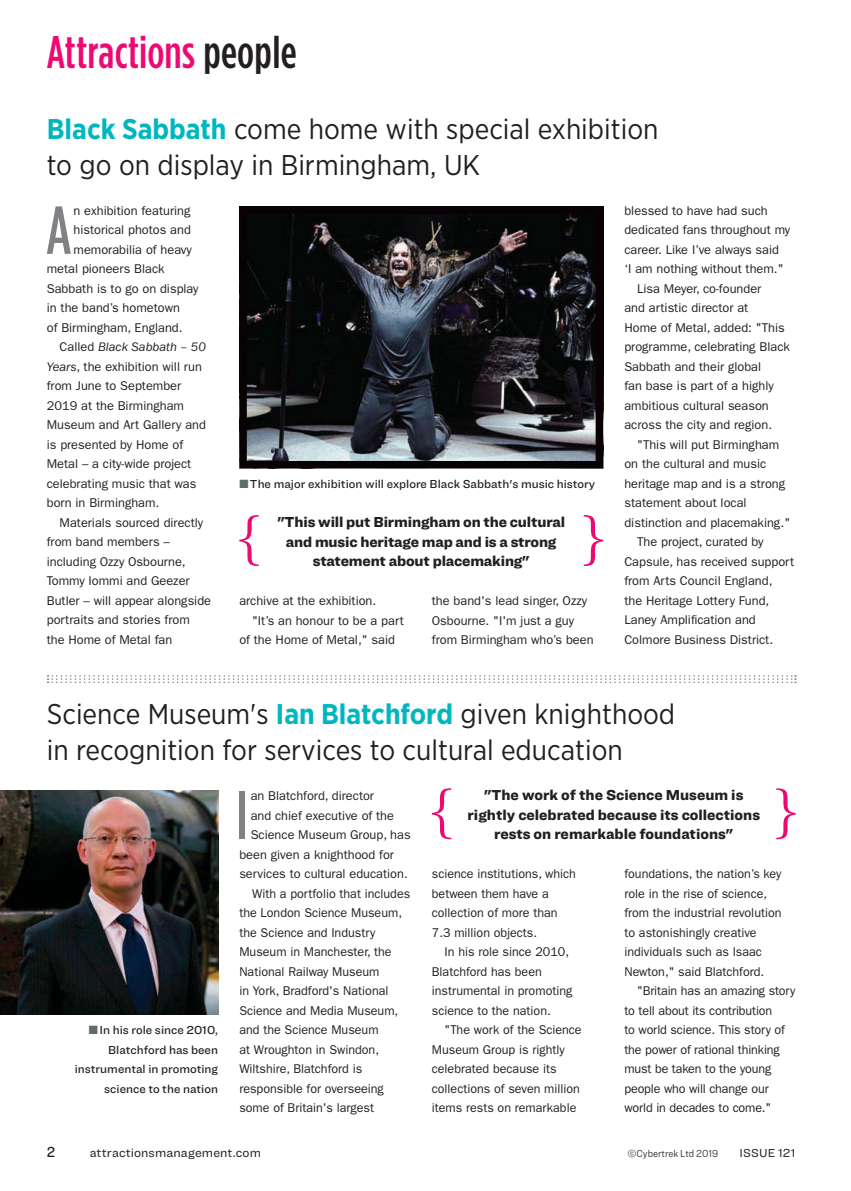
<style>
.page{position:relative;width:851px;height:1191px;background:#fff}
.page>*{position:absolute;margin:0;border:0;box-sizing:border-box;transform-origin:0 0}
.t1{font:71.25px "Knockout HTF28 Junior Featherwt";color:#808285}
.t2{font:500 condensed 45.6px "Gotham HTF";letter-spacing:.005em;color:#ed0972}
.t3{font:28.5px/36px "Gotham Narrow";color:#231f20}
.t4{font:900 15px/19.5px "Ringside";letter-spacing:-.01em;color:#231f20;text-align:center}
.t5{font:500 15px "Ringside Narrow";color:#231f20}
.t6{font:12.75px/19.5px "Franklin Gothic LT";color:#231f20}
.t7{font:12.75px "Ringside";letter-spacing:.01em;color:#231f20}
.t8{font:italic 12.75px "Franklin Gothic LT";color:#231f20}
.t9{font:500 12px/19.5px "Ringside";color:#231f20;text-align:right}
.t10{font:12px "Ringside";letter-spacing:.015em;color:#231f20}
.t11{font:300 10.5px "Ringside Narrow";color:#231f20}
.s1{color:#231f20}
.s2{font-weight:700;color:#00b7bf}
.s3{font-style:normal}
.s4{font-style:italic}
</style>
<div class="page">
<img style="left:248px;top:215px;width:346px;height:244px">
<div style="left:239px;top:206px;width:364px;height:262px;border:8px solid #090204"></div>
<svg style="left:432px;top:788px;width:19px;height:51px"></svg>
<svg style="left:776px;top:788px;width:19px;height:51px"></svg>
<svg style="left:48px;top:675px;width:747px;height:8px"></svg>
<img style="left:0;top:790px;width:218px;height:224px">
<svg style="left:239px;top:515px;width:20px;height:51px"></svg>
<svg style="left:583px;top:515px;width:20px;height:51px"></svg>
<h2 class="t2" style="left:47px;top:36px;width:251px">Attractions <span class="s1">people</span></h2>
<h3 class="t3" style="left:47px;top:113px;width:613px"><span class="s2">Black Sabbath</span> come home with special exhibition to go on display in Birmingham, UK</h3>
<h1 class="t1" style="left:46px;top:206px;width:27px">A</h1>
<p class="t6" style="left:74px;top:202px;width:118px">n exhibition featuring</p>
<p class="t6" style="left:74px;top:222px;width:119px">historical photos and</p>
<p class="t6" style="left:74px;top:241px;width:120px">memorabilia of heavy</p>
<p class="t6" style="left:47px;top:261px;width:119px">metal pioneers Black</p>
<p class="t6" style="left:47px;top:280px;width:153px">Sabbath is to go on display</p>
<p class="t6" style="left:47px;top:300px;width:135px">in the band’s hometown</p>
<p class="t6" style="left:47px;top:319px;width:137px">of Birmingham, England.</p>
<p class="t8" style="left:60px;top:339px;width:148px"><span class="s3">Called</span> Black Sabbath – 50</p>
<p class="t6" style="left:47px;top:358px;width:157px"><span class="s4">Years</span>, the exhibition will run</p>
<p class="t6" style="left:47px;top:378px;width:136px">from June to September</p>
<p class="t6" style="left:47px;top:397px;width:139px">2019 at the Birmingham</p>
<p class="t6" style="left:47px;top:417px;width:161px">Museum and Art Gallery and</p>
<p class="t6" style="left:47px;top:436px;width:138px">is presented by Home of</p>
<p class="t6" style="left:47px;top:456px;width:146px">Metal – a city-wide project</p>
<p class="t6" style="left:47px;top:475px;width:151px">celebrating music that was</p>
<p class="t6" style="left:47px;top:495px;width:114px">born in Birmingham.</p>
<p class="t6" style="left:60px;top:514px;width:145px">Materials sourced directly</p>
<p class="t6" style="left:47px;top:533px;width:125px">from band members –</p>
<p class="t6" style="left:47px;top:553px;width:140px">including Ozzy Osbourne,</p>
<p class="t6" style="left:47px;top:572px;width:144px">Tommy Iommi and Geezer</p>
<p class="t6" style="left:47px;top:592px;width:166px">Butler – will appear alongside</p>
<p class="t6" style="left:47px;top:611px;width:144px">portraits and stories from</p>
<p class="t6" style="left:47px;top:631px;width:127px">the Home of Metal fan</p>
<p class="t9" style="left:250px;top:475px;width:347px">The major exhibition will explore Black Sabbath's music history</p>
<p class="t4" style="left:277px;top:514px;width:289px">"This will put Birmingham on the cultural and music heritage map and is a strong statement about placemaking"</p>
<p class="t6" style="left:239px;top:592px;width:138px">archive at the exhibition.</p>
<p class="t6" style="left:252px;top:612px;width:153px">"It’s an honour to be a part</p>
<p class="t6" style="left:239px;top:631px;width:157px">of the Home of Metal," said</p>
<p class="t6" style="left:432px;top:592px;width:163px">the band's lead singer, Ozzy<br>Osbourne. "I'm just a guy from Birmingham who’s been</p>
<p class="t6" style="left:624px;top:202px;width:145px">blessed to have had such</p>
<p class="t6" style="left:624px;top:222px;width:167px">dedicated fans throughout my</p>
<p class="t6" style="left:624px;top:241px;width:156px">career. Like I’ve always said</p>
<p class="t6" style="left:624px;top:261px;width:161px">‘I am nothing without them."</p>
<p class="t6" style="left:637px;top:280px;width:126px">Lisa Meyer, co-founder</p>
<p class="t6" style="left:624px;top:300px;width:125px">and artistic director at</p>
<p class="t6" style="left:624px;top:319px;width:162px">Home of Metal, added: "This</p>
<p class="t6" style="left:624px;top:339px;width:167px">programme, celebrating Black</p>
<p class="t6" style="left:624px;top:358px;width:138px">Sabbath and their global</p>
<p class="t6" style="left:624px;top:378px;width:151px">fan base is part of a highly</p>
<p class="t6" style="left:624px;top:397px;width:146px">ambitious cultural season</p>
<p class="t6" style="left:624px;top:417px;width:149px">across the city and region.</p>
<p class="t6" style="left:637px;top:436px;width:143px">"This will put Birmingham</p>
<p class="t6" style="left:624px;top:456px;width:143px">on the cultural and music</p>
<p class="t6" style="left:624px;top:475px;width:162px">heritage map and is a strong</p>
<p class="t6" style="left:624px;top:495px;width:124px">statement about local</p>
<p class="t6" style="left:624px;top:514px;width:167px">distinction and placemaking."</p>
<p class="t6" style="left:637px;top:533px;width:128px">The project, curated by</p>
<p class="t6" style="left:624px;top:553px;width:171px">Capsule, has received support</p>
<p class="t6" style="left:624px;top:572px;width:150px">from Arts Council England,</p>
<p class="t6" style="left:624px;top:592px;width:146px">the Heritage Lottery Fund,</p>
<p class="t6" style="left:624px;top:611px;width:133px">Laney Amplification and</p>
<p class="t6" style="left:624px;top:631px;width:150px">Colmore Business District.</p>
<h3 class="t3" style="left:47px;top:698px;width:630px">Science Museum's <span class="s2">Ian Blatchford</span> given knighthood in recognition for services to cultural education</h3>
<p class="t9" style="left:75px;top:1021px;width:145px">In his role since 2010,<br>Blatchford has been instrumental in promoting science to the nation</p>
<h1 class="t1" style="left:236px;top:791px;width:14px">I</h1>
<p class="t6" style="left:251px;top:787px;width:125px">an Blatchford, director</p>
<p class="t6" style="left:251px;top:807px;width:145px">and chief executive of the</p>
<p class="t6" style="left:251px;top:826px;width:161px">Science Museum Group, has</p>
<p class="t6" style="left:239px;top:846px;width:156px">been given a knighthood for</p>
<p class="t6" style="left:239px;top:865px;width:170px">services to cultural education.</p>
<p class="t6" style="left:252px;top:885px;width:160px">With a portfolio that includes</p>
<p class="t6" style="left:239px;top:904px;width:164px">the London Science Museum,</p>
<p class="t6" style="left:239px;top:924px;width:137px">the Science and Industry</p>
<p class="t6" style="left:239px;top:943px;width:154px">Museum in Manchester, the</p>
<p class="t6" style="left:239px;top:963px;width:142px">National Railway Museum</p>
<p class="t6" style="left:239px;top:982px;width:151px">in York, Bradford's National</p>
<p class="t6" style="left:239px;top:1002px;width:160px">Science and Media Museum,</p>
<p class="t6" style="left:239px;top:1021px;width:141px">and the Science Museum</p>
<p class="t6" style="left:239px;top:1041px;width:141px">at Wroughton in Swindon,</p>
<p class="t6" style="left:239px;top:1060px;width:124px">Wiltshire, Blatchford is</p>
<p class="t6" style="left:239px;top:1080px;width:146px">responsible for overseeing</p>
<p class="t6" style="left:239px;top:1099px;width:136px">some of Britain's largest</p>
<p class="t4" style="left:467px;top:787px;width:294px">"The work of the Science Museum is rightly celebrated because its collections rests on remarkable foundations"</p>
<p class="t6" style="left:432px;top:865px;width:146px">science institutions, which between them have a collection of more than<br>7.3 million objects.</p>
<p class="t6" style="left:432px;top:943px;width:142px;text-indent:13px">In his role since 2010,<br>Blatchford has been instrumental in promoting science to the nation.</p>
<p class="t6" style="left:432px;top:1021px;width:151px;text-indent:13px">"The work of the Science<br>Museum Group is rightly celebrated because its collections of seven million items rests on remarkable</p>
<p class="t6" style="left:624px;top:865px;width:159px">foundations, the nation’s key role in the rise of science, from the industrial revolution to astonishingly creative individuals such as Isaac<br>Newton," said Blatchford.</p>
<p class="t6" style="left:624px;top:982px;width:172px;text-indent:13px">"Britain has an amazing story to tell about its contribution<br>to world science. This story of the power of rational thinking must be taken to the young people who will change our world in decades to come."</p>
<p class="t5" style="left:47px;top:1145px;width:10px">2</p>
<p class="t7" style="left:90px;top:1147px;width:173px">attractionsmanagement.com</p>
<p class="t11" style="left:627px;top:1147px;width:92px">©Cybertrek Ltd 2019</p>
<p class="t10" style="left:739px;top:1148px;width:58px">ISSUE 121</p>
</div>
